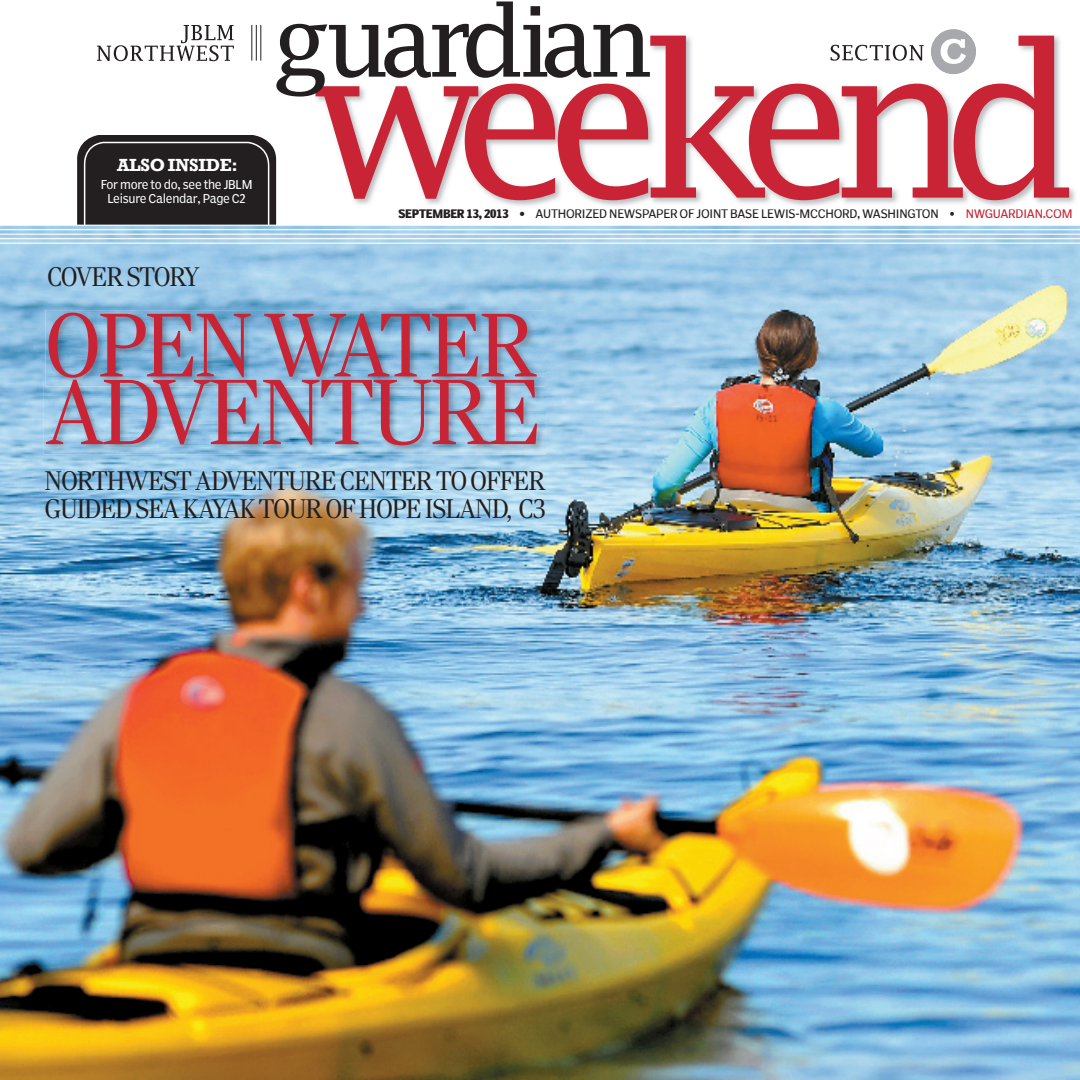
<style>
.page{position:relative;width:1080px;height:1080px;background:#fff}
.page>*{position:absolute;margin:0;border:0;box-sizing:border-box;transform-origin:0 0}
.t1{font:300 92.55px "Rocky";letter-spacing:-.02em;color:#c82435}
.t2{font:300 90.3px "Rocky";letter-spacing:-.02em;color:#c82435}
.t3{font:300 27px/28.5px "Rocky";letter-spacing:-.02em;color:#231f20}
.t4{font:300 27px "Rocky";letter-spacing:-.04em;color:#231f20}
.t5{font:700 18px "Rockwell";letter-spacing:-.02em;color:#fff}
.t6{font:condensed 12px "Poynter Agate Zero";letter-spacing:-.02em;color:#231f20}
.t7{font:condensed 12px/14.1px "Poynter Agate Zero";letter-spacing:-.02em;color:#fff;text-align:center}
.s1{font-weight:700}
.s2{color:#c82435}
</style>
<div class="page">
<svg style="left:77px;top:135px;width:199px;height:90px;background:#2d292a"></svg>
<div style="left:931px;top:29px;width:45px;height:45px;background:#a8a9ad;border-radius:50%"></div>
<hr style="left:252px;top:25px;width:1px;height:36px;background:#231f20">
<hr style="left:256px;top:25px;width:1px;height:36px;background:#231f20">
<hr style="left:261px;top:25px;width:1px;height:36px;background:#231f20">
<img style="left:0;top:226px;width:1080px;height:854px">
<hr style="left:0;top:229px;width:1080px;height:1px;background:#fff">
<hr style="left:0;top:234px;width:1080px;height:1px;background:#fff">
<hr style="left:0;top:238px;width:1080px;height:1px;background:#fff">
<hr style="left:0;top:243px;width:1080px;height:1px;background:#fff">
<img style="left:46px;top:310px;width:499px;height:67px">
<img style="left:49px;top:313px;width:488px;height:64px">
<svg style="left:316px;top:36px;width:753px;height:164px"></svg>
<svg style="left:276px;top:1px;width:374px;height:96px"></svg>
<svg style="left:97px;top:25px;width:137px;height:36px"></svg>
<svg style="left:831px;top:45px;width:93px;height:16px"></svg>
<img style="left:44px;top:377px;width:502px;height:77px">
<p class="t5" style="left:117px;top:154px;width:122px">ALSO INSIDE:</p>
<p class="t7" style="left:101px;top:177px;width:153px">For more to do, see the JBLM<br>Leisure Calendar, Page C2</p>
<p class="t4" style="left:47px;top:262px;width:154px">COVER STORY</p>
<p class="t6" style="left:398px;top:206px;width:676px"><span class="s1">SEPTEMBER 13, 2013 •</span> AUTHORIZED NEWSPAPER OF JOINT BASE LEWIS-MCCHORD, WASHINGTON • <span class="s2">NWGUARDIAN.COM</span></p>
<p class="t2" style="left:46px;top:296px;width:491px">OPEN WATER</p>
<p class="t1" style="left:46px;top:361px;width:497px">ADVENTURE</p>
<p class="t3" style="left:45px;top:466px;width:502px">NORTHWEST ADVENTURE CENTER TO OFFER<br>GUIDED SEA KAYAK TOUR OF HOPE ISLAND, C3</p>
</div>
